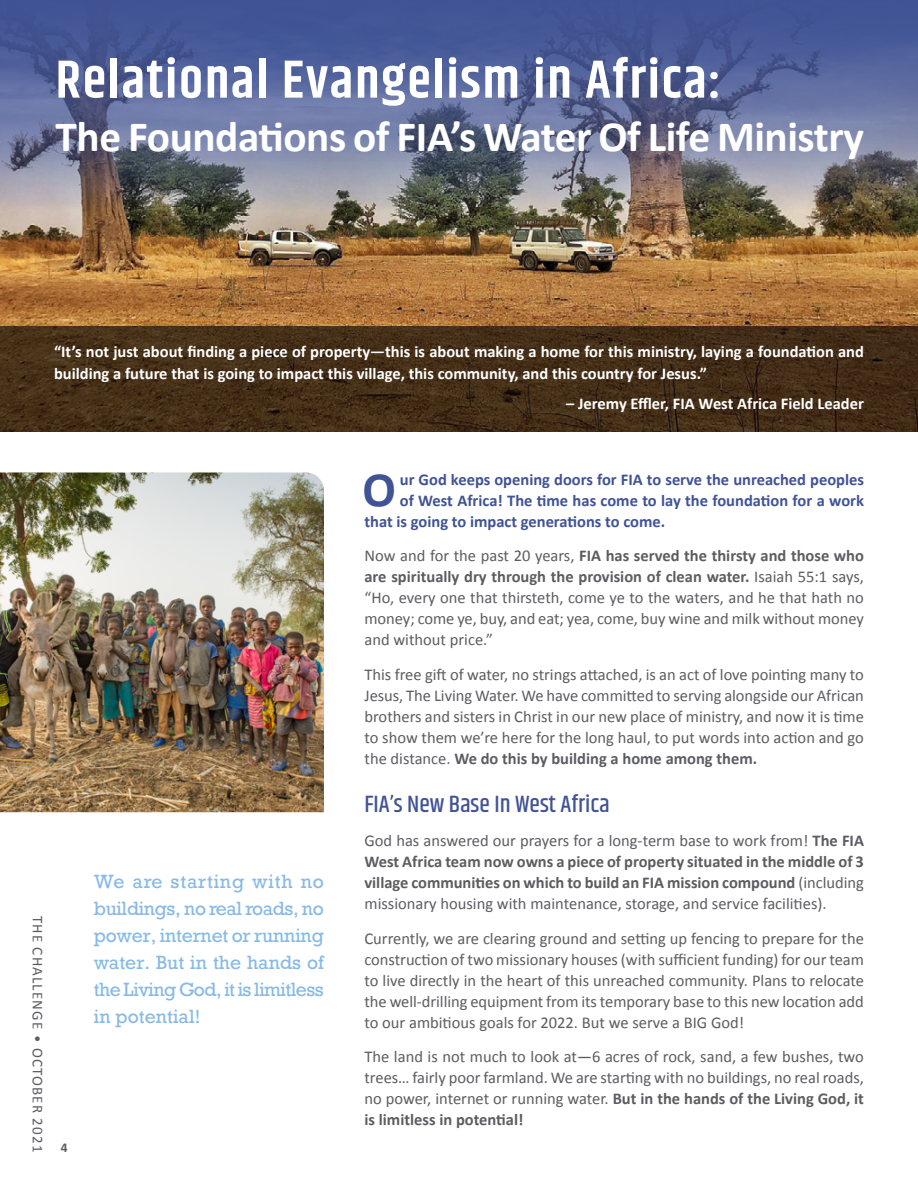
<style>
.page{position:relative;width:918px;height:1188px;background:#fff}
.page>*{position:absolute;margin:0;border:0;box-sizing:border-box;transform-origin:0 0}
.t1{font:600 54px "Khand";letter-spacing:.03em;color:#fff}
.t2{font:700 49.65px "Calibri";color:#405394}
.t3{font:700 43.35px "Calibri";letter-spacing:-.01em;color:#fff}
.t4{font:500 24px "Khand";color:#405394}
.t5{font:18px/27px "Rockwell";letter-spacing:-.01em;color:#88bae6;text-align:justify}
.t6{font:16.5px/21px "Calibri";color:#5c5d62;text-align:justify}
.t7{font:700 16.5px/22.5px "Calibri";color:#fff}
.t8{font:700 16.5px "Calibri";color:#405394}
.t9{font:15px "Calibri";letter-spacing:.075em;color:#5c5d62}
.t10{font:700 13.5px "Calibri";color:#5c5d62}
.s1{font-weight:700}
</style>
<div class="page">
<img style="left:0;top:0;width:918px;height:326px">
<img style="left:0;top:472px;width:324px;height:340px">
<svg style="left:0;top:326px;width:918px;height:106px;background:#432d17"></svg>
<h1 class="t1" style="left:56px;top:44px;width:667px">Relational Evangelism in Africa:</h1>
<h3 class="t3" style="left:56px;top:106px;width:810px">The Foundations of FIA’s Water Of Life Ministry</h3>
<p class="t7" style="left:54px;top:340px;width:812px">“It’s not just about finding a piece of property—this is about making a home for this ministry, laying a foundation and building a future that is going to impact this village, this community, and this country for Jesus.”</p>
<p class="t7" style="left:566px;top:391px;width:299px">– Jeremy Effler, FIA West Africa Field Leader</p>
<p class="t9" style="left:48px;top:916px;width:238px;rotate:90deg">THE CHALLENGE • OCTOBER 2021</p>
<p class="t10" style="left:61px;top:1138px;width:8px">4</p>
<p class="t5" style="left:94px;top:868px;width:232px">We are starting with no buildings, no real roads, no power, internet or running water. But in the hands of the Living God, it is limitless in potential!</p>
<h2 class="t2" style="left:363px;top:454px;width:35px">O</h2>
<p class="t8" style="left:400px;top:468px;width:466px">ur God keeps opening doors for FIA to serve the unreached peoples</p>
<p class="t8" style="left:400px;top:489px;width:466px">of West Africa! The time has come to lay the foundation for a work</p>
<p class="t8" style="left:365px;top:510px;width:302px">that is going to impact generations to come.</p>
<p class="t6" style="left:365px;top:545px;width:501px">Now and for the past 20 years, <span class="s1">FIA has served the thirsty and those who are spiritually dry through the provision of clean water.</span> Isaiah 55:1 says, “Ho, every one that thirsteth, come ye to the waters, and he that hath no money; come ye, buy, and eat; yea, come, buy wine and milk without money and without price.”</p>
<p class="t6" style="left:365px;top:663px;width:501px">This free gift of water, no strings attached, is an act of love pointing many to Jesus, The Living Water. We have committed to serving alongside our African brothers and sisters in Christ in our new place of ministry, and now it is time to show them we’re here for the long haul, to put words into action and go the distance. <span class="s1">We do this by building a home among them.</span></p>
<h3 class="t4" style="left:364px;top:789px;width:247px">FIA’s New Base In West Africa</h3>
<p class="t6" style="left:364px;top:830px;width:501px">God has answered our prayers for a long-term base to work from! <span class="s1">The FIA West Africa team now owns a piece of property situated in the middle of 3 village communities on which to build an FIA mission compound</span> (including missionary housing with maintenance, storage, and service facilities).</p>
<p class="t6" style="left:364px;top:927px;width:501px">Currently, we are clearing ground and setting up fencing to prepare for the construction of two missionary houses (with sufficient funding) for our team to live directly in the heart of this unreached community. Plans to relocate the well-drilling equipment from its temporary base to this new location add to our ambitious goals for 2022. But we serve a BIG God!</p>
<p class="t6" style="left:364px;top:1046px;width:501px">The land is not much to look at—6 acres of rock, sand, a few bushes, two trees… fairly poor farmland. We are starting with no buildings, no real roads, no power, internet or running water. <span class="s1">But in the hands of the Living God, it is limitless in potential!</span></p>
</div>
